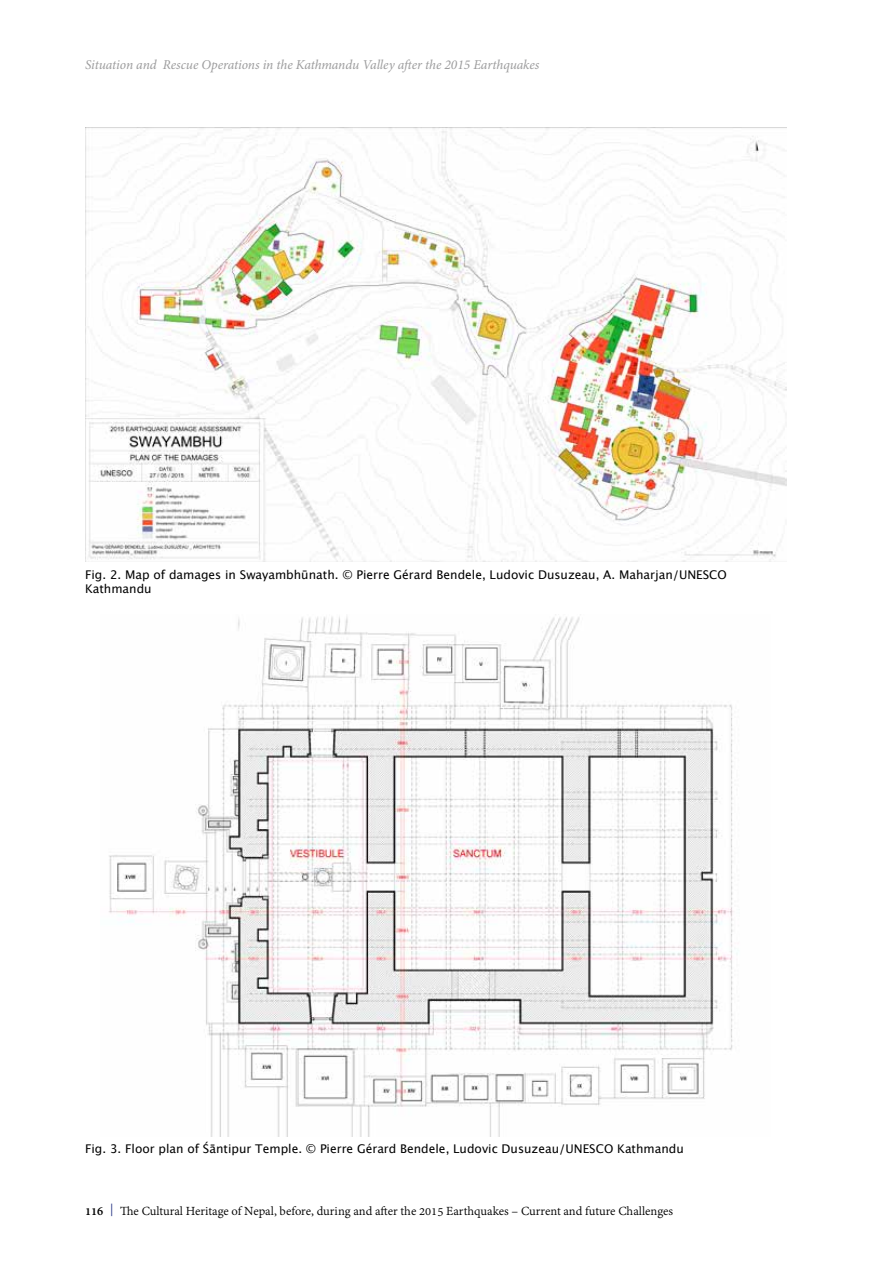
<style>
.page{position:relative;width:893px;height:1263px;background:#fff}
.page>*{position:absolute;margin:0;border:0;box-sizing:border-box;transform-origin:0 0}
.t1{font:13.5px "Adobe Devanagari";color:#000}
.t2{font:italic 13.5px "Minion Pro";letter-spacing:-.01em;color:#9c9c9d}
.t3{font:12px/14.4px "Lucida Grande";color:#000}
.s1{font-weight:700}
.s2{color:#243282}
</style>
<div class="page">
<img style="left:85px;top:128px;width:702px;height:434px">
<img style="left:109px;top:614px;width:628px;height:522px">
<p class="t2" style="left:85px;top:56px;width:456px">Situation and Rescue Operations in the Kathmandu Valley after the 2015 Earthquakes</p>
<p class="t3" style="left:85px;top:567px;width:643px">Fig. 2. Map of damages in Swayambhūnath. © Pierre Gérard Bendele, Ludovic Dusuzeau, A. Maharjan/UNESCO<br>Kathmandu</p>
<p class="t3" style="left:85px;top:1142px;width:600px">Fig. 3. Floor plan of Śāntipur Temple. © Pierre Gérard Bendele, Ludovic Dusuzeau/UNESCO Kathmandu</p>
<p class="t1" style="left:85px;top:1203px;width:590px"><span class="s1">116</span> <span class="s2">|</span> The Cultural Heritage of Nepal, before, during and after the 2015 Earthquakes – Current and future Challenges</p>
</div>
